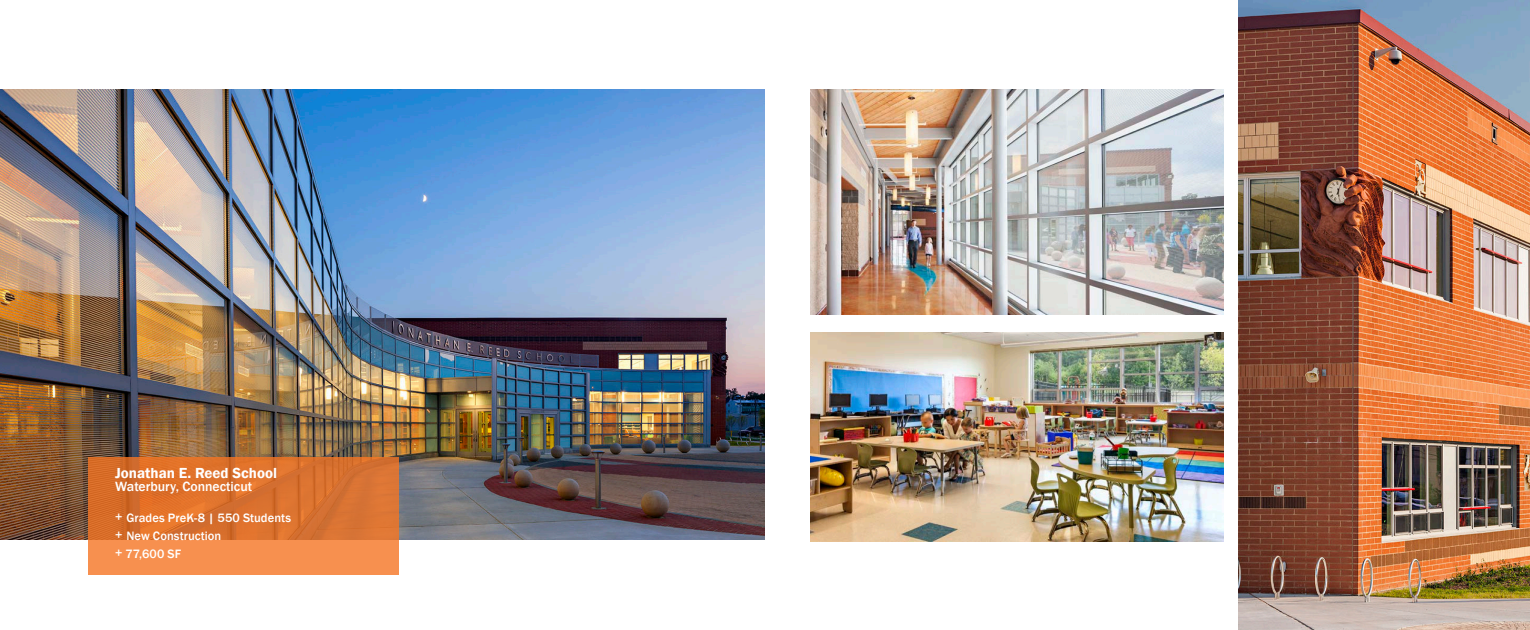
<style>
.page{position:relative;width:1530px;height:630px;background:#fff}
.page>*{position:absolute;margin:0;border:0;box-sizing:border-box;transform-origin:0 0}
.BULLET_LIST{font:600 15px "Franklin Gothic";color:#fff}
.BULLET_LIST-2{font:500 13.75px "Franklin Gothic";color:#fff}
.BULLET_LIST-3{font:500 12.5px "Franklin Gothic";letter-spacing:.005em;color:#fff}
</style>
<div class="page">
<img style="left:0;top:89px;width:765px;height:450px">
<svg style="left:88px;top:457px;width:311px;height:118px;background:#e27937"></svg>
<img style="left:1238px;top:0;width:292px;height:630px">
<img style="left:810px;top:89px;width:414px;height:226px">
<img style="left:810px;top:332px;width:414px;height:210px">
<p class="BULLET_LIST" style="left:115px;top:463px;width:163px">Jonathan E. Reed School</p>
<p class="BULLET_LIST-2" style="left:115px;top:478px;width:139px">Waterbury, Connecticut</p>
<p class="BULLET_LIST-3" style="left:115px;top:510px;width:177px">+ Grades PreK-8 | 550 Students</p>
<p class="BULLET_LIST-3" style="left:115px;top:528px;width:108px">+ New Construction</p>
<p class="BULLET_LIST-3" style="left:115px;top:546px;width:67px">+ 77,600 SF</p>
</div>
